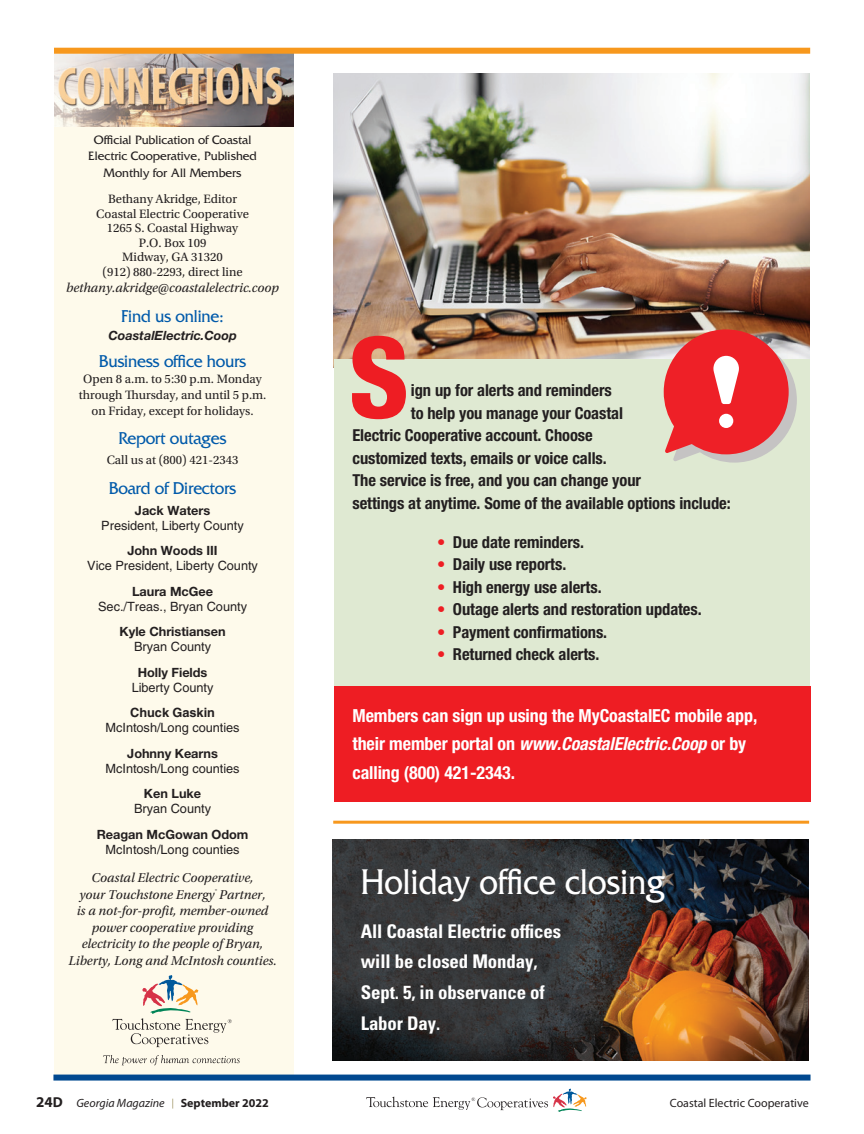
<style>
.page{position:relative;width:864px;height:1134px;background:#fff}
.page>*{position:absolute;margin:0;border:0;box-sizing:border-box;transform-origin:0 0}
.t1{font:800 condensed 112.5px "Helvetica Neue LT Std";color:#ee1d23}
.t2{font:37.5px "Friz Quadrata Std";color:#fff;scale:.88 1}
.t3{font:700 condensed 18.9px/30.8px "Univers LT Std";letter-spacing:-.005em;color:#fff}
.t4{font:700 condensed 18px/28.5px "Helvetica Neue LT Std";letter-spacing:-.005em;color:#fff}
.t5{font:18px "Friz Quadrata Std";letter-spacing:-.015em;color:#015aaa;scale:.95 1}
.t6{font:700 condensed 16.5px "Helvetica Neue LT Std";letter-spacing:-.005em;color:#231f20}
.t7{font:italic 13.5px/16.5px "Utopia Std";color:#231f20;text-align:center}
.t8{font:12.75px/14.5px "Utopia Std";color:#231f20;text-align:center}
.t9{font:12.75px "Helvetica LT Std";color:#231f20}
.t10{font:700 12.75px "Helvetica Neue LT Std";color:#231f20}
.t11{font:12.75px/16.4px "Friz Quadrata Std";color:#231f20;text-align:center}
.t12{font:italic 700 12.75px "Helvetica Neue LT Std";color:#231f20}
.t13{font:700 12.75px "Helvetica LT Std";color:#231f20}
.t14{font:12px "Myriad Pro";color:#231f20}
.t15{font:italic 12px "Myriad Pro";color:#231f20}
.t16{font:700 12px "Myriad Pro";color:#231f20}
.s1{color:#ee1d23}
.s2{font-style:italic}
.s3{font-weight:700;font-style:normal;font-size:15px}
.s4{font-weight:700;font-style:normal;font-size:14.4px}
</style>
<div class="page">
<div style="left:54px;top:53px;width:239px;height:1024px;background:#fefaeb"></div>
<img style="left:54px;top:54px;width:240px;height:72px">
<svg style="left:103px;top:1055px;width:137px;height:10px"></svg>
<svg style="left:112px;top:975px;width:120px;height:72px"></svg>
<div style="left:53px;top:1075px;width:758px;height:6px;background:#014990"></div>
<div style="left:54px;top:48px;width:756px;height:6px;background:#f7981d"></div>
<svg style="left:366px;top:1089px;width:221px;height:23px"></svg>
<img style="left:334px;top:73px;width:475px;height:286px">
<div style="left:334px;top:359px;width:475px;height:424px;background:#dfe9d2"></div>
<hr style="left:333px;top:821px;width:476px;height:3px;background:#f7981d">
<div style="left:334px;top:686px;width:476px;height:116px;background:#ee1d23"></div>
<svg style="left:664px;top:329px;width:133px;height:134px;background:#e35c5d"></svg>
<img style="left:332px;top:840px;width:477px;height:220px">
<p class="t11" style="left:88px;top:132px;width:170px">Official Publication of Coastal<br>Electric Cooperative, Published<br>Monthly for All Members</p>
<p class="t8" style="left:96px;top:192px;width:154px">Bethany Akridge, Editor<br>Coastal Electric Cooperative<br>1265 S. Coastal Highway<br>P.O. Box 109<br>Midway, GA 31320<br>(912) 880-2293, direct line</p>
<p class="t7" style="left:66px;top:280px;width:214px">bethany.akridge@coastalelectric.coop</p>
<p class="t5" style="left:121px;top:306px;width:109px">Find us online:</p>
<p class="t12" style="left:108px;top:327px;width:130px">CoastalElectric.Coop</p>
<p class="t5" style="left:99px;top:351px;width:157px">Business office hours</p>
<p class="t8" style="left:79px;top:371px;width:189px;line-height:16px">Open 8 a.m. to 5:30 p.m. Monday through Thursday, and until 5 p.m. on Friday, except for holidays.</p>
<p class="t5" style="left:118px;top:428px;width:115px">Report outages</p>
<p class="t8" style="left:107px;top:453px;width:133px">Call us at (800) 421-2343</p>
<p class="t5" style="left:109px;top:479px;width:136px">Board of Directors</p>
<p class="t10" style="left:135px;top:502px;width:77px">Jack Waters</p>
<p class="t9" style="left:101px;top:518px;width:144px">President, Liberty County</p>
<p class="t10" style="left:127px;top:543px;width:92px">John Woods III</p>
<p class="t9" style="left:87px;top:558px;width:172px">Vice President, Liberty County</p>
<p class="t10" style="left:132px;top:583px;width:83px">Laura McGee</p>
<p class="t9" style="left:98px;top:599px;width:150px">Sec./Treas., Bryan County</p>
<p class="t10" style="left:120px;top:624px;width:108px">Kyle Christiansen</p>
<p class="t9" style="left:134px;top:639px;width:78px">Bryan County</p>
<p class="t10" style="left:138px;top:664px;width:71px">Holly Fields</p>
<p class="t9" style="left:132px;top:680px;width:83px">Liberty County</p>
<p class="t13" style="left:130px;top:705px;width:86px">Chuck Gaskin</p>
<p class="t9" style="left:106px;top:720px;width:136px">McIntosh/Long counties</p>
<p class="t10" style="left:127px;top:745px;width:92px">Johnny Kearns</p>
<p class="t9" style="left:106px;top:761px;width:136px">McIntosh/Long counties</p>
<p class="t10" style="left:144px;top:786px;width:59px">Ken Luke</p>
<p class="t9" style="left:134px;top:801px;width:78px">Bryan County</p>
<p class="t10" style="left:97px;top:826px;width:153px">Reagan McGowan Odom</p>
<p class="t9" style="left:106px;top:842px;width:136px">McIntosh/Long counties</p>
<p class="t7" style="left:68px;top:870px;width:210px">Coastal Electric Cooperative,<br>your Touchstone Energy<sup>®</sup> Partner,<br>is a not-for-profit, member-owned power cooperative providing electricity to the people of Bryan, Liberty, Long and McIntosh counties.</p>
<h1 class="t1" style="left:349px;top:308px;width:62px">S</h1>
<p class="t6" style="left:411px;top:380px;width:202px">ign up for alerts and reminders</p>
<p class="t6" style="left:411px;top:403px;width:214px">to help you manage your Coastal</p>
<p class="t6" style="left:352px;top:425px;width:242px">Electric Cooperative account. Choose</p>
<p class="t6" style="left:352px;top:448px;width:256px">customized texts, emails or voice calls.</p>
<p class="t6" style="left:352px;top:470px;width:290px">The service is free, and you can change your</p>
<p class="t6" style="left:352px;top:493px;width:380px">settings at anytime. Some of the available options include:</p>
<p class="t6" style="left:437px;top:532px;width:148px"><span class="s1">•</span> Due date reminders.</p>
<p class="t6" style="left:437px;top:555px;width:131px"><span class="s1">•</span> Daily use reports.</p>
<p class="t6" style="left:437px;top:577px;width:166px"><span class="s1">•</span> High energy use alerts.</p>
<p class="t6" style="left:437px;top:600px;width:266px"><span class="s1">•</span> Outage alerts and restoration updates.</p>
<p class="t6" style="left:437px;top:622px;width:172px"><span class="s1">•</span> Payment confirmations.</p>
<p class="t6" style="left:437px;top:645px;width:164px"><span class="s1">•</span> Returned check alerts.</p>
<p class="t4" style="left:352px;top:701px;width:406px">Members can sign up using the MyCoastalEC mobile app, their member portal on <span class="s2">www.CoastalElectric.Coop</span> or by calling (800) 421-2343.</p>
<h2 class="t2" style="left:361px;top:861px;width:348px">Holiday office closing</h2>
<p class="t3" style="left:361px;top:915px;width:202px">All Coastal Electric offices will be closed Monday,<br>Sept. 5, in observance of<br>Labor Day.</p>
<p class="t15" style="left:36px;top:1096px;width:130px"><span class="s3">24</span><span class="s4">D</span> Georgia Magazine</p>
<p class="t16" style="left:181px;top:1096px;width:90px">September 2022</p>
<p class="t14" style="left:670px;top:1096px;width:141px">Coastal Electric Cooperative</p>
</div>
